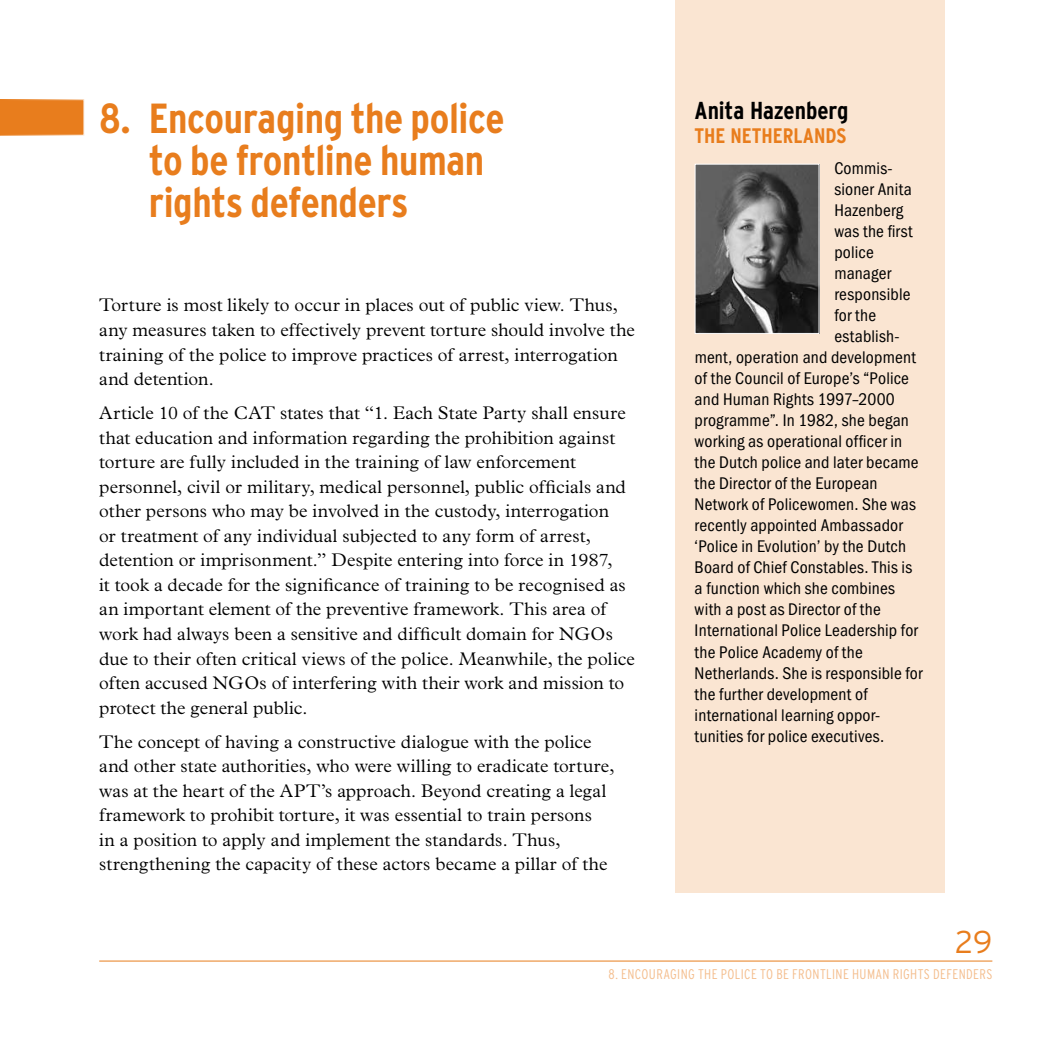
<style>
.page{position:relative;width:1042px;height:1042px;background:#fff}
.page>*{position:absolute;margin:0;border:0;box-sizing:border-box;transform-origin:0 0}
.t1{font:700 condensed 42px/42px "Interstate";letter-spacing:-.01em;color:#e87d1d}
.t2{font:300 31.5px "Interstate";color:#e87d1d}
.t3{font:700 condensed 24.5px "Interstate";color:#000}
.t4{font:700 condensed 21px "Interstate";letter-spacing:-.005em;color:#e87d1d}
.t5{font:300 18.38px/24.5px "Plantin";letter-spacing:.005em;color:#000}
.t6{font:condensed 17.5px "Franklin Gothic";letter-spacing:.01em;color:#000}
.t7{font:300 condensed 14px "Interstate";letter-spacing:.03em;color:#f4be8e}
</style>
<div class="page">
<div style="left:675px;top:0;width:269px;height:893px;background:#fae5d2"></div>
<img style="left:696px;top:166px;width:121px;height:166px">
<div style="left:694px;top:164px;width:125px;height:170px;border:1px solid #fff"></div>
<hr style="left:99px;top:960px;width:893px;height:1px;background:#e87d1d">
<div style="left:0;top:100px;width:84px;height:35px;background:#e87d1d"></div>
<h1 class="t1" style="left:149px;top:97px;width:357px;text-indent:-50px">8. Encouraging the police to be frontline human rights defenders</h1>
<p class="t5" style="left:99px;top:293px;width:537px">Torture is most likely to occur in places out of public view. Thus, any measures taken to effectively prevent torture should involve the training of the police to improve practices of arrest, interrogation and detention.</p>
<p class="t5" style="left:99px;top:401px;width:537px">Article 10 of the CAT states that “1. Each State Party shall ensure that education and information regarding the prohibition against torture are fully included in the training of law enforcement personnel, civil or military, medical personnel, public officials and other persons who may be involved in the custody, interrogation<br>or treatment of any individual subjected to any form of arrest, detention or imprisonment.” Despite entering into force in 1987,<br>it took a decade for the significance of training to be recognised as an important element of the preventive framework. This area of work had always been a sensitive and difficult domain for NGOs due to their often critical views of the police. Meanwhile, the police often accused NGOs of interfering with their work and mission to protect the general public.</p>
<p class="t5" style="left:99px;top:729px;width:517px">The concept of having a constructive dialogue with the police and other state authorities, who were willing to eradicate torture, was at the heart of the APT’s approach. Beyond creating a legal framework to prohibit torture, it was essential to train persons<br>in a position to apply and implement the standards. Thus, strengthening the capacity of these actors became a pillar of the</p>
<h3 class="t3" style="left:694px;top:97px;width:155px">Anita Hazenberg</h3>
<p class="t4" style="left:694px;top:124px;width:153px">Th e Netherlands</p>
<p class="t6" style="left:834px;top:159px;width:59px">Commis-</p>
<p class="t6" style="left:834px;top:180px;width:79px">sioner Anita</p>
<p class="t6" style="left:834px;top:201px;width:71px">Hazenberg</p>
<p class="t6" style="left:834px;top:222px;width:80px">was the first</p>
<p class="t6" style="left:834px;top:243px;width:41px">police</p>
<p class="t6" style="left:834px;top:264px;width:58px">manager</p>
<p class="t6" style="left:834px;top:285px;width:78px">responsible</p>
<p class="t6" style="left:834px;top:306px;width:43px">for the</p>
<p class="t6" style="left:834px;top:327px;width:66px">establish-</p>
<p class="t6" style="left:694px;top:348px;width:223px">ment, operation and develop-ment</p>
<p class="t6" style="left:694px;top:369px;width:216px">of the Council of Europe’s “Police</p>
<p class="t6" style="left:694px;top:390px;width:202px">and Human Rights 1997–2000</p>
<p class="t6" style="left:694px;top:411px;width:216px">programme”. In 1982, she began</p>
<p class="t6" style="left:694px;top:432px;width:209px">working as operational officer in</p>
<p class="t6" style="left:694px;top:453px;width:225px">the Dutch police and later became</p>
<p class="t6" style="left:694px;top:474px;width:184px">the Director of the European</p>
<p class="t6" style="left:694px;top:495px;width:223px">Network of Policewomen. She was</p>
<p class="t6" style="left:694px;top:516px;width:210px">recently appointed Ambassador</p>
<p class="t6" style="left:694px;top:537px;width:213px">‘Police in Evolution’ by the Dutch</p>
<p class="t6" style="left:694px;top:558px;width:219px">Board of Chief Constables. This is</p>
<p class="t6" style="left:694px;top:579px;width:202px">a function which she combines</p>
<p class="t6" style="left:694px;top:600px;width:188px">with a post as Director of the</p>
<p class="t6" style="left:694px;top:621px;width:225px">International Police Leadership for</p>
<p class="t6" style="left:694px;top:642px;width:170px">the Police Academy of the</p>
<p class="t6" style="left:694px;top:663px;width:229px">Netherlands. She is responsible for</p>
<p class="t6" style="left:694px;top:684px;width:174px">the further development of</p>
<p class="t6" style="left:694px;top:705px;width:186px">international learning oppor-</p>
<p class="t6" style="left:694px;top:726px;width:191px">tunities for police executives.</p>
<h2 class="t2" style="left:955px;top:924px;width:19px">29</h2>
<p class="t7" style="left:609px;top:966px;width:55px">8. ENCOURAGI</p>
<p class="t7" style="left:681px;top:966px;width:54px">NG THE POLICE</p>
<p class="t7" style="left:760px;top:966px;width:147px">TO BE FRONTLINE HUMAN RIGHTS</p>
<p class="t7" style="left:933px;top:966px;width:7px">DEFE</p>
<p class="t7" style="left:958px;top:966px;width:22px">NDERS</p>
</div>
